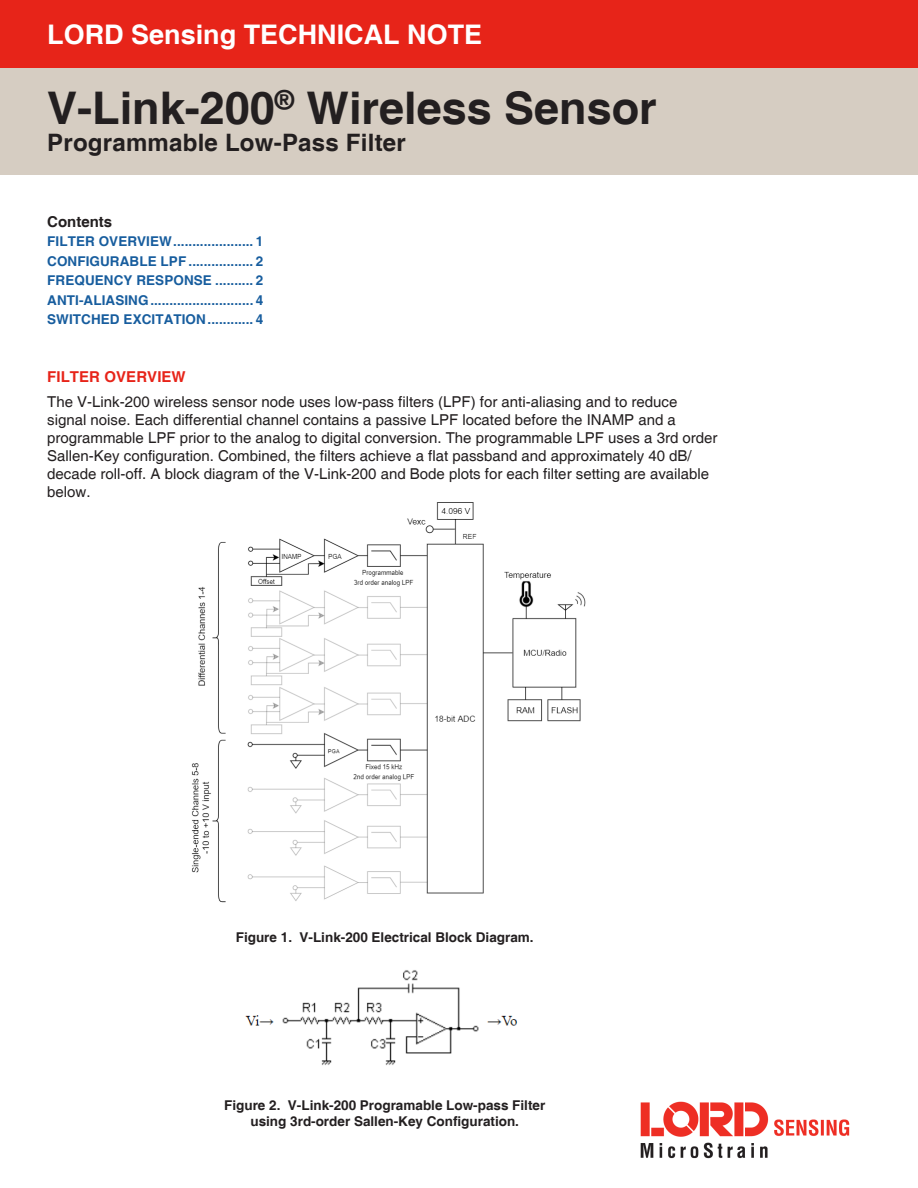
<style>
.page{position:relative;width:918px;height:1188px;background:#fff}
.page>*{position:absolute;margin:0;border:0;box-sizing:border-box;transform-origin:0 0}
.Product_Name_Page_1{font:700 45px "Helvetica";color:#231f20}
.t1{font:700 27px "Helvetica";color:#fff}
.Product_Name_2_Page{font:700 24px "Helvetica";letter-spacing:.01em;color:#231f20}
.Body{font:15px/18px "Helvetica";color:#231f20}
.BodyHeading{font:700 15px "Helvetica";letter-spacing:.005em;color:#e72419}
.Body-2{font:700 15px "Helvetica";color:#231f20}
.BodyHeading-2{font:700 13.5px "Helvetica";letter-spacing:.005em;color:#175d9e}
.t2{font:700 13.5px/16.2px "Helvetica";color:#231f20;text-align:center}
</style>
<div class="page">
<div style="left:0;top:68px;width:918px;height:108px;background:#d6cdc2"></div>
<div style="left:0;top:0;width:918px;height:68px;background:#e72419"></div>
<img style="left:640px;top:1101px;width:210px;height:58px">
<img style="left:191px;top:502px;width:395px;height:401px">
<img style="left:245px;top:970px;width:273px;height:95px">
<h2 class="t1" style="left:47px;top:18px;width:437px">LORD Sensing TECHNICAL NOTE</h2>
<p class="Product_Name_Page_1" style="left:47px;top:81px;width:611px">V-Link-200<sup>®</sup> Wireless Sensor</p>
<p class="Product_Name_2_Page" style="left:47px;top:128px;width:360px">Programmable Low-Pass Filter</p>
<p class="Body-2" style="left:47px;top:212px;width:66px">Contents</p>
<p class="BodyHeading-2" style="left:47px;top:233px;width:217px">FILTER OVERVIEW..................... 1</p>
<p class="BodyHeading-2" style="left:47px;top:253px;width:217px">CONFIGURABLE LPF ................. 2</p>
<p class="BodyHeading-2" style="left:47px;top:272px;width:217px">FREQUENCY RESPONSE .......... 2</p>
<p class="BodyHeading-2" style="left:47px;top:292px;width:217px">ANTI-ALIASING........................... 4</p>
<p class="BodyHeading-2" style="left:47px;top:311px;width:217px">SWITCHED EXCITATION............ 4</p>
<p class="BodyHeading" style="left:47px;top:368px;width:140px">FILTER OVERVIEW</p>
<p class="Body" style="left:47px;top:393px;width:672px">The V-Link-200 wireless sensor node uses low-pass filters (LPF) for anti-aliasing and to reduce signal noise. Each differential channel contains a passive LPF located before the INAMP and a programmable LPF prior to the analog to digital conversion. The programmable LPF uses a 3rd order Sallen-Key configuration. Combined, the filters achieve a flat passband and approximately 40 dB/ decade roll-off. A block diagram of the V-Link-200 and Bode plots for each filter setting are available below.</p>
<p class="t2" style="left:236px;top:929px;width:299px">Figure 1. V-Link-200 Electrical Block Diagram.</p>
<p class="t2" style="left:224px;top:1097px;width:323px">Figure 2. V-Link-200 Programable Low-pass Filter using 3rd-order Sallen-Key Configuration.</p>
</div>
